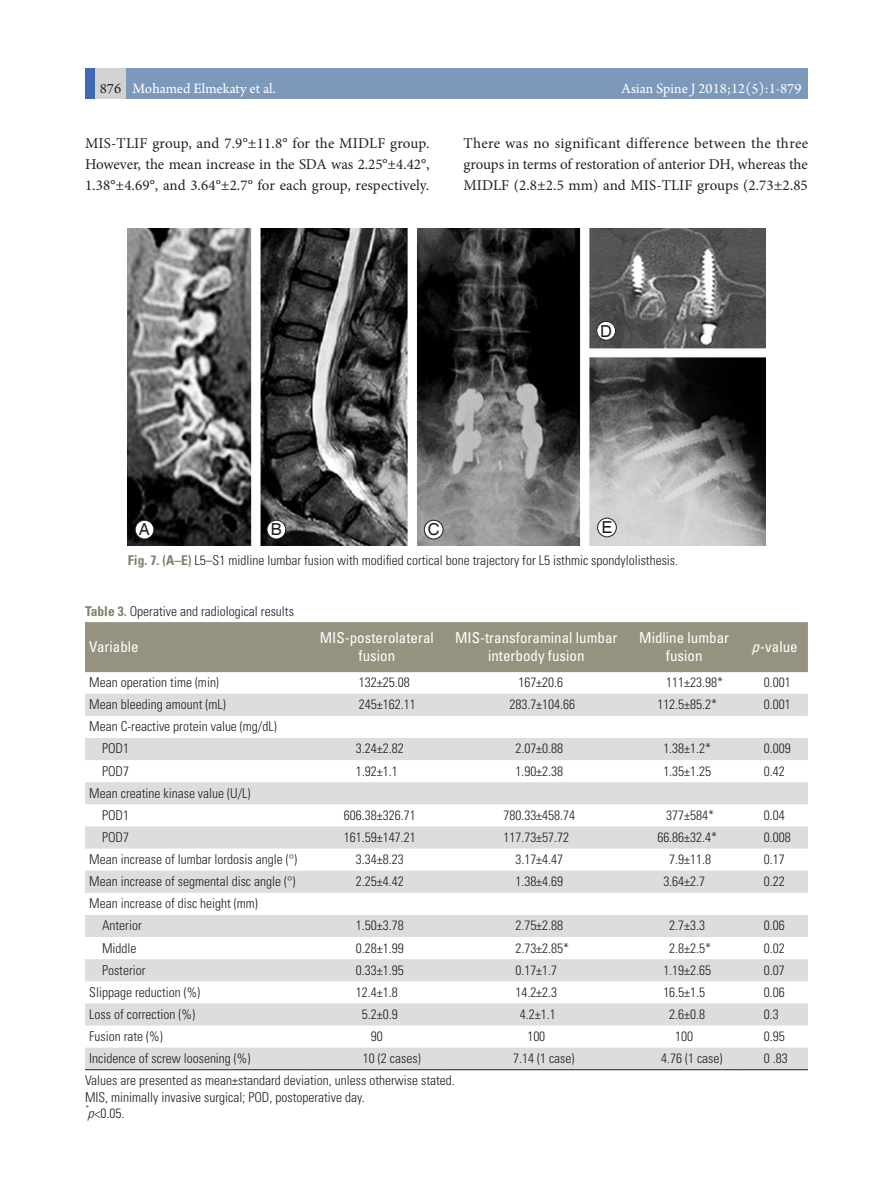
<style>
.page{position:relative;width:893px;height:1191px;background:#fff}
.page>*{position:absolute;margin:0;border:0;box-sizing:border-box;transform-origin:0 0}
.t1{font:16.5px "Helvetica";color:#231f20}
.본문_내용{font:15px/21px "Minion Pro";letter-spacing:-.005em;color:#231f20;text-align:justify}
.표_머리행{font:condensed 15px/18px "Univers LT Std";color:#fff;text-align:center}
.t2{font:15px "Arno Pro";color:#fff}
.표_본문{font:300 condensed 13.5px "Univers LT Std";color:#231f20}
.표_왼쪽행{font:300 condensed 13.5px "Univers LT Std";color:#231f20}
.표_그림설명{font:300 condensed 13.5px "Univers LT Std";color:#231f20}
.표_그림설명-2{font:italic 300 condensed 7.8px "Univers LT Std";color:#231f20}
.s1{color:#231f20}
.s2{font-weight:700;color:#82806e}
.s3{font-style:italic}
</style>
<div class="page">
<div style="left:85px;top:68px;width:58px;height:31px;background:#d1d2d4"></div>
<div style="left:126px;top:68px;width:682px;height:31px;background:#7c98bb"></div>
<div style="left:85px;top:68px;width:10px;height:31px;background:#406ab4"></div>
<div style="left:85px;top:622px;width:723px;height:50px;background:#95937f"></div>
<svg style="left:85px;top:694px;width:723px;height:375px;fill:#dcdddf"></svg>
<hr style="left:85px;top:1069px;width:222px;height:1px;background:#231f20">
<hr style="left:307px;top:1069px;width:139px;height:1px;background:#231f20">
<hr style="left:446px;top:1069px;width:180px;height:1px;background:#231f20">
<hr style="left:626px;top:1069px;width:116px;height:1px;background:#231f20">
<hr style="left:742px;top:1069px;width:66px;height:1px;background:#231f20">
<img style="left:128px;top:229px;width:637px;height:316px">
<div style="left:135px;top:520px;width:19px;height:19px;background:#fff;border-radius:50%"></div>
<div style="left:135px;top:520px;width:19px;height:19px;border:1px solid #231f20;border-radius:50%"></div>
<div style="left:267px;top:520px;width:19px;height:19px;background:#fff;border-radius:50%"></div>
<div style="left:267px;top:520px;width:19px;height:19px;border:1px solid #231f20;border-radius:50%"></div>
<div style="left:424px;top:520px;width:19px;height:19px;background:#fff;border-radius:50%"></div>
<div style="left:424px;top:520px;width:19px;height:19px;border:1px solid #231f20;border-radius:50%"></div>
<div style="left:597px;top:321px;width:18px;height:19px;background:#fff;border-radius:50%"></div>
<div style="left:597px;top:321px;width:19px;height:19px;border:1px solid #231f20;border-radius:50%"></div>
<div style="left:598px;top:518px;width:18px;height:19px;background:#fff;border-radius:50%"></div>
<div style="left:597px;top:518px;width:19px;height:19px;border:1px solid #231f20;border-radius:50%"></div>
<p class="t2" style="left:100px;top:80px;width:177px"><span class="s1">876</span> Mohamed Elmekaty et al.</p>
<p class="t2" style="left:621px;top:80px;width:182px">Asian Spine J 2018;12(5):1-879</p>
<p class="본문_내용" style="left:85px;top:133px;width:346px">MIS-TLIF group, and 7.9°±11.8° for the MIDLF group.<br>However, the mean increase in the SDA was 2.25°±4.42°, 1.38°±4.69°, and 3.64°±2.7° for each group, respectively.</p>
<p class="본문_내용" style="left:463px;top:133px;width:346px">There was no significant difference between the three groups in terms of restoration of anterior DH, whereas the MIDLF (2.8±2.5 mm) and MIS-TLIF groups (2.73±2.85</p>
<p class="t1" style="left:600px;top:321px;width:13px">D</p>
<p class="t1" style="left:601px;top:518px;width:13px">E</p>
<p class="표_그림설명" style="left:128px;top:552px;width:552px"><span class="s2">Fig. 7. (A–E)</span> L5–S1 midline lumbar fusion with modified cortical bone trajectory for L5 isthmic spondylolisthesis.</p>
<p class="t1" style="left:139px;top:520px;width:13px">A</p>
<p class="t1" style="left:271px;top:520px;width:13px">B</p>
<p class="t1" style="left:428px;top:520px;width:13px">C</p>
<p class="표_그림설명" style="left:85px;top:602px;width:210px"><span class="s2">Table 3.</span> Operative and radiological results</p>
<p class="표_머리행" style="left:89px;top:637px;width:51px">Variable</p>
<p class="표_머리행" style="left:320px;top:628px;width:116px">MIS-posterolateral fusion</p>
<p class="표_머리행" style="left:455px;top:628px;width:164px">MIS-transforaminal lumbar interbody fusion</p>
<p class="표_머리행" style="left:639px;top:628px;width:91px">Midline lumbar fusion</p>
<p class="표_머리행" style="left:751px;top:637px;width:48px"><span class="s3">p</span>-value</p>
<p class="표_왼쪽행" style="left:89px;top:674px;width:131px">Mean operation time (min)</p>
<p class="표_본문" style="left:359px;top:674px;width:52px">132±25.08</p>
<p class="표_본문" style="left:518px;top:674px;width:46px">167±20.6</p>
<p class="표_본문" style="left:666px;top:674px;width:58px">111±23.98*</p>
<p class="표_본문" style="left:764px;top:674px;width:28px">0.001</p>
<p class="표_왼쪽행" style="left:89px;top:696px;width:138px">Mean bleeding amount (mL)</p>
<p class="표_본문" style="left:359px;top:696px;width:58px">245±162.11</p>
<p class="표_본문" style="left:509px;top:696px;width:67px">283.7±104.66</p>
<p class="표_본문" style="left:657px;top:696px;width:61px">112.5±85.2*</p>
<p class="표_본문" style="left:764px;top:696px;width:28px">0.001</p>
<p class="표_왼쪽행" style="left:89px;top:718px;width:189px">Mean C-reactive protein value (mg/dL)</p>
<p class="표_왼쪽행" style="left:102px;top:740px;width:28px">POD1</p>
<p class="표_본문" style="left:356px;top:740px;width:49px">3.24±2.82</p>
<p class="표_본문" style="left:515px;top:740px;width:49px">2.07±0.88</p>
<p class="표_본문" style="left:663px;top:740px;width:49px">1.38±1.2*</p>
<p class="표_본문" style="left:764px;top:740px;width:28px">0.009</p>
<p class="표_왼쪽행" style="left:102px;top:762px;width:28px">POD7</p>
<p class="표_본문" style="left:356px;top:762px;width:43px">1.92±1.1</p>
<p class="표_본문" style="left:515px;top:762px;width:49px">1.90±2.38</p>
<p class="표_본문" style="left:663px;top:762px;width:49px">1.35±1.25</p>
<p class="표_본문" style="left:764px;top:762px;width:22px">0.42</p>
<p class="표_왼쪽행" style="left:89px;top:785px;width:163px">Mean creatine kinase value (U/L)</p>
<p class="표_왼쪽행" style="left:102px;top:807px;width:28px">POD1</p>
<p class="표_본문" style="left:344px;top:807px;width:73px">606.38±326.71</p>
<p class="표_본문" style="left:503px;top:807px;width:73px">780.33±458.74</p>
<p class="표_본문" style="left:666px;top:807px;width:49px">377±584*</p>
<p class="표_본문" style="left:764px;top:807px;width:22px">0.04</p>
<p class="표_왼쪽행" style="left:102px;top:829px;width:28px">POD7</p>
<p class="표_본문" style="left:344px;top:829px;width:73px">161.59±147.21</p>
<p class="표_본문" style="left:503px;top:829px;width:67px">117.73±57.72</p>
<p class="표_본문" style="left:657px;top:829px;width:61px">66.86±32.4*</p>
<p class="표_본문" style="left:764px;top:829px;width:28px">0.008</p>
<p class="표_왼쪽행" style="left:89px;top:851px;width:209px">Mean increase of lumbar lordosis angle (°)</p>
<p class="표_본문" style="left:356px;top:851px;width:49px">3.34±8.23</p>
<p class="표_본문" style="left:515px;top:851px;width:49px">3.17±4.47</p>
<p class="표_본문" style="left:669px;top:851px;width:43px">7.9±11.8</p>
<p class="표_본문" style="left:764px;top:851px;width:22px">0.17</p>
<p class="표_왼쪽행" style="left:89px;top:873px;width:208px">Mean increase of segmental disc angle (°)</p>
<p class="표_본문" style="left:356px;top:873px;width:49px">2.25±4.42</p>
<p class="표_본문" style="left:515px;top:873px;width:49px">1.38±4.69</p>
<p class="표_본문" style="left:663px;top:873px;width:43px">3.64±2.7</p>
<p class="표_본문" style="left:764px;top:873px;width:22px">0.22</p>
<p class="표_왼쪽행" style="left:89px;top:895px;width:170px">Mean increase of disc height (mm)</p>
<p class="표_왼쪽행" style="left:102px;top:917px;width:41px">Anterior</p>
<p class="표_본문" style="left:356px;top:917px;width:49px">1.50±3.78</p>
<p class="표_본문" style="left:515px;top:917px;width:49px">2.75±2.88</p>
<p class="표_본문" style="left:669px;top:917px;width:37px">2.7±3.3</p>
<p class="표_본문" style="left:764px;top:917px;width:22px">0.06</p>
<p class="표_왼쪽행" style="left:102px;top:939px;width:36px">Middle</p>
<p class="표_본문" style="left:356px;top:939px;width:49px">0.28±1.99</p>
<p class="표_본문" style="left:515px;top:939px;width:55px">2.73±2.85*</p>
<p class="표_본문" style="left:669px;top:939px;width:43px">2.8±2.5*</p>
<p class="표_본문" style="left:764px;top:939px;width:22px">0.02</p>
<p class="표_왼쪽행" style="left:102px;top:961px;width:45px">Posterior</p>
<p class="표_본문" style="left:356px;top:961px;width:49px">0.33±1.95</p>
<p class="표_본문" style="left:515px;top:961px;width:43px">0.17±1.7</p>
<p class="표_본문" style="left:663px;top:961px;width:49px">1.19±2.65</p>
<p class="표_본문" style="left:764px;top:961px;width:22px">0.07</p>
<p class="표_왼쪽행" style="left:89px;top:984px;width:112px">Slippage reduction (%)</p>
<p class="표_본문" style="left:356px;top:984px;width:43px">12.4±1.8</p>
<p class="표_본문" style="left:515px;top:984px;width:43px">14.2±2.3</p>
<p class="표_본문" style="left:663px;top:984px;width:43px">16.5±1.5</p>
<p class="표_본문" style="left:764px;top:984px;width:22px">0.06</p>
<p class="표_왼쪽행" style="left:89px;top:1006px;width:107px">Loss of correction (%)</p>
<p class="표_본문" style="left:362px;top:1006px;width:37px">5.2±0.9</p>
<p class="표_본문" style="left:520px;top:1006px;width:37px">4.2±1.1</p>
<p class="표_본문" style="left:669px;top:1006px;width:37px">2.6±0.8</p>
<p class="표_본문" style="left:764px;top:1006px;width:16px">0.3</p>
<p class="표_왼쪽행" style="left:89px;top:1028px;width:75px">Fusion rate (%)</p>
<p class="표_본문" style="left:371px;top:1028px;width:13px">90</p>
<p class="표_본문" style="left:527px;top:1028px;width:19px">100</p>
<p class="표_본문" style="left:675px;top:1028px;width:19px">100</p>
<p class="표_본문" style="left:764px;top:1028px;width:22px">0.95</p>
<p class="표_왼쪽행" style="left:89px;top:1050px;width:163px">Incidence of screw loosening (%)</p>
<p class="표_본문" style="left:363px;top:1050px;width:59px">10 (2 cases)</p>
<p class="표_본문" style="left:513px;top:1050px;width:63px">7.14 (1 case)</p>
<p class="표_본문" style="left:661px;top:1050px;width:63px">4.76 (1 case)</p>
<p class="표_본문" style="left:764px;top:1050px;width:25px">0 .83</p>
<p class="표_그림설명" style="left:85px;top:1072px;width:371px">Values are presented as mean±standard deviation, unless otherwise stated.</p>
<p class="표_그림설명" style="left:85px;top:1088px;width:281px">MIS, minimally invasive surgical; POD, postoperative day.</p>
<p class="표_그림설명-2" style="left:84px;top:1104px;width:8px">*</p>
<p class="표_그림설명" style="left:87px;top:1105px;width:39px"><span class="s3">p</span>&lt;0.05.</p>
</div>
